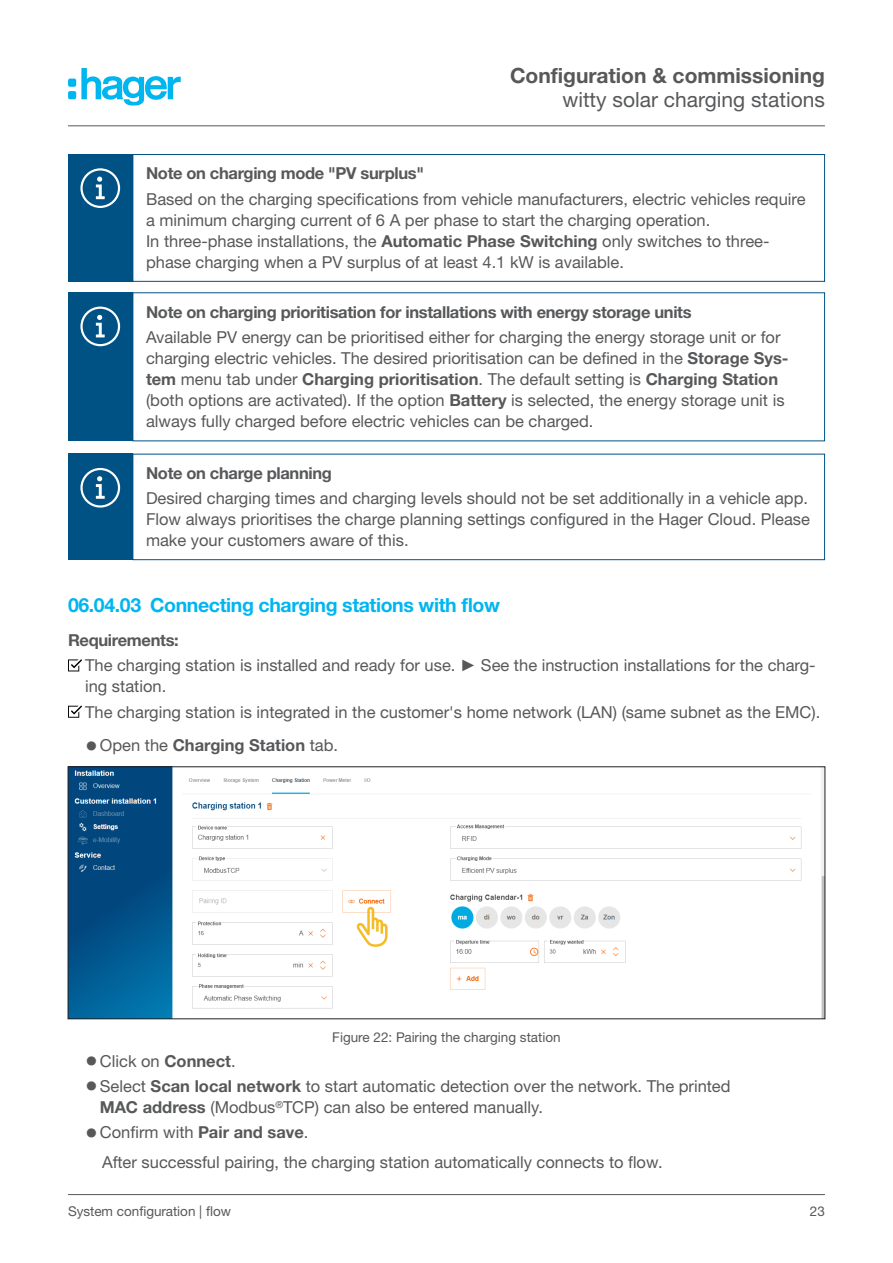
<style>
.page{position:relative;width:893px;height:1263px;background:#fff}
.page>*{position:absolute;margin:0;border:0;box-sizing:border-box;transform-origin:0 0}
.t1{font:700 21px "Helvetica Neue LTW1 G";color:#57585a}
.t2{font:21px "Helvetica Neue LTW1 G";color:#57585a}
.t3{font:700 19.5px "Helvetica Neue LTW1 G";letter-spacing:-.02em;color:#00b6f0}
.notice_text{font:16.5px/21px "Helvetica Neue LTW1 G";color:#57585a}
.copy-text_symbol{font:16.5px/21px "Helvetica Neue LTW1 G";color:#57585a}
.notice_headline{font:700 16.5px "Helvetica Neue LTW1 G";letter-spacing:-.02em;color:#57585a}
.action_result{font:16.5px "Helvetica Neue LTW1 G";color:#57585a}
.notice_headline-2{font:700 16.5px "Helvetica Neue LTW1 G";color:#57585a}
.level_04-target{font:700 16.5px "Helvetica Neue LTW1 G";letter-spacing:-.02em;color:#57585a}
.t4{font:13.5px "Helvetica Neue LTW1 G";color:#57585a}
.s1{font-weight:700}
.s2{font-family:"Arial"}
.s3{font-weight:400;font-size:25.5px}
.s4{font-weight:400}
.s5{font-size:25.5px}
</style>
<div class="page">
<hr style="left:68px;top:125px;width:757px;height:1px;background:#57585a">
<hr style="left:68px;top:1194px;width:757px;height:1px;background:#57585a">
<div style="left:133px;top:154px;width:692px;height:128px;border:1px solid #005285"></div>
<div style="left:68px;top:154px;width:65px;height:128px;background:#005285"></div>
<svg style="left:80px;top:168px;width:40px;height:40px"></svg>
<div style="left:68px;top:292px;width:65px;height:149px;background:#005285"></div>
<svg style="left:80px;top:307px;width:40px;height:39px"></svg>
<div style="left:133px;top:454px;width:692px;height:106px;border:1px solid #005285"></div>
<div style="left:68px;top:454px;width:65px;height:106px;background:#005285"></div>
<svg style="left:80px;top:468px;width:40px;height:40px"></svg>
<svg style="left:68px;top:659px;width:14px;height:12px"></svg>
<svg style="left:68px;top:705px;width:14px;height:13px"></svg>
<img style="left:70px;top:769px;width:753px;height:248px">
<svg style="left:357px;top:906px;width:31px;height:41px"></svg>
<svg style="left:68px;top:68px;width:113px;height:38px"></svg>
<p class="t1" style="left:510px;top:63px;width:316px">Configuration &amp; commissioning</p>
<p class="t2" style="left:562px;top:87px;width:264px">witty solar charging stations</p>
<p class="notice_headline" style="left:146px;top:163px;width:279px">Note on charging mode "PV surplus"</p>
<p class="notice_text" style="left:146px;top:188px;width:661px">Based on the charging specifications from vehicle manufacturers, electric vehicles require a minimum charging current of 6 A per phase to start the charging operation.</p>
<p class="notice_text" style="left:146px;top:230px;width:625px">In three-phase installations, the <span class="s1">Automatic Phase Switching</span> only switches to three&shy;phase charging when a PV surplus of at least 4.1 kW is available.</p>
<p class="notice_headline" style="left:146px;top:302px;width:547px">Note on charging prioritisation for installations with energy storage units</p>
<p class="notice_text" style="left:146px;top:326px;width:644px">Available PV energy can be prioritised either for charging the energy storage unit or for charging electric vehicles. The desired prioritisation can be defined in the <span class="s1">Storage Sys&shy;tem</span> menu tab under <span class="s1">Charging prioritisation</span>. The default setting is <span class="s1">Charging Station </span>(both options are activated). If the option <span class="s1">Battery</span> is selected, the energy storage unit is always fully charged before electric vehicles can be charged.</p>
<p class="notice_headline" style="left:146px;top:463px;width:187px">Note on charge planning</p>
<p class="notice_text" style="left:146px;top:488px;width:666px">Desired charging times and charging levels should not be set additionally in a vehicle app.<br>Flow always prioritises the charge planning settings configured in the Hager Cloud. Please make your customers aware of this.</p>
<p class="t3" style="left:68px;top:593px;width:433px">06.04.03 Connecting charging stations with flow</p>
<p class="level_04-target" style="left:68px;top:630px;width:112px">Requirements:</p>
<p class="copy-text_symbol" style="left:85px;top:655px;width:732px">The charging station is installed and ready for use. <span class="s2">►</span> See the instruction installations for the charg&shy;ing station.</p>
<p class="copy-text_symbol" style="left:85px;top:701px;width:737px">The charging station is integrated in the customer's home network (LAN) (same subnet as the EMC).</p>
<p class="notice_headline-2" style="left:85px;top:735px;width:255px"><span class="s3">•</span><span class="s4">Open the</span> Charging Station <span class="s4">tab.</span></p>
<p class="t4" style="left:332px;top:1028px;width:230px">Figure 22: Pairing the charging station</p>
<p class="notice_text" style="left:85px;top:1050px;width:152px"><span class="s5">•</span>Click on <span class="s1">Connect</span>.</p>
<p class="notice_text" style="left:100px;top:1075px;width:632px;text-indent:-15px"><span class="s5">•</span>Select <span class="s1">Scan local network</span> to start automatic detection over the network. The printed<br><span class="s1">MAC address</span> (Modbus<sup>®</sup>TCP) can also be entered manually.</p>
<p class="notice_text" style="left:85px;top:1122px;width:225px"><span class="s5">•</span>Confirm with <span class="s1">Pair and save</span>.</p>
<p class="action_result" style="left:102px;top:1152px;width:562px">After successful pairing, the charging station automatically connects to flow.</p>
<p class="t4" style="left:68px;top:1203px;width:164px">System configuration | flow</p>
<p class="t4" style="left:810px;top:1203px;width:17px">23</p>
</div>
